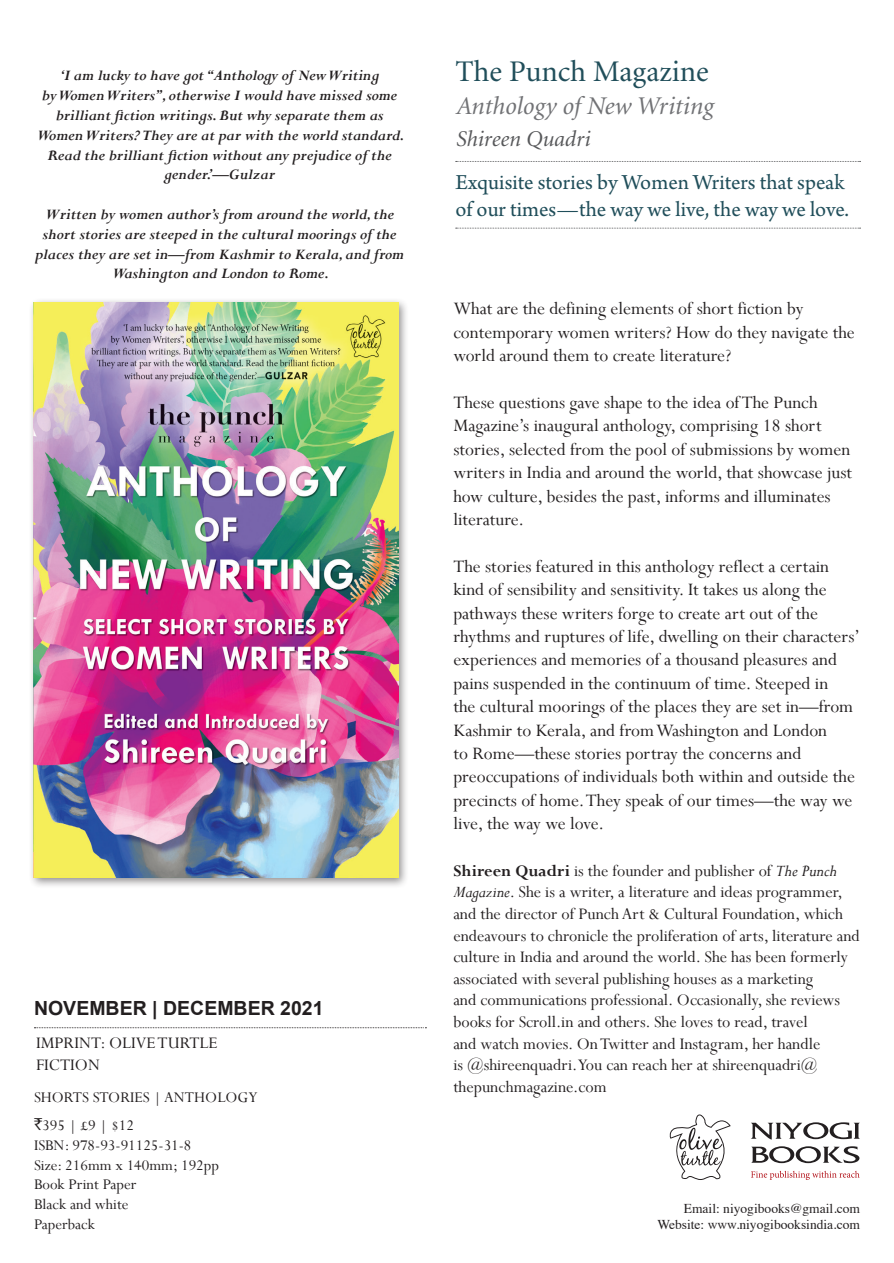
<style>
.page{position:relative;width:894px;height:1263px;background:#fff}
.page>*{position:absolute;margin:0;border:0;box-sizing:border-box;transform-origin:0 0}
.t1{font:30px "Minion";color:#204e5a}
.t2{font:italic 25.5px "Minion";color:#717275}
.t3{font:22.5px/27px "Arno Pro";color:#204e5a}
.t4{font:italic 22.5px "Minion";color:#57585a}
.t5{font:19.5px/23.4px "Perpetua";color:#231f20}
.t6{font:700 19.5px "Arial";color:#231f20}
.t7{font:18px/21.6px "Perpetua";color:#231f20}
.t8{font:italic 700 16.5px/19.8px "Perpetua";color:#231f20;text-align:center}
.t9{font:16.5px/19.8px "Perpetua";color:#231f20}
.t10{font:13.5px/16.2px "Times";color:#231f20;text-align:right}
.s1{font-family:"Rupee Foradian"}
.s2{font-weight:700}
.s3{font-style:italic}
</style>
<div class="page">
<svg style="left:751px;top:1122px;width:108px;height:17px"></svg>
<svg style="left:751px;top:1146px;width:108px;height:17px"></svg>
<svg style="left:751px;top:1170px;width:108px;height:10px"></svg>
<svg style="left:34px;top:1027px;width:392px;height:1px"></svg>
<svg style="left:455px;top:161px;width:405px;height:1px"></svg>
<svg style="left:455px;top:228px;width:405px;height:1px"></svg>
<svg style="left:669px;top:1114px;width:61px;height:66px"></svg>
<div style="left:28px;top:297px;width:381px;height:591px;background:#231f20;opacity:.5"></div>
<img style="left:33px;top:302px;width:365px;height:576px">
<p class="t8" style="left:36px;top:66px;width:369px">‘I am lucky to have got “Anthology of New Writing<br>by Women Writers”, otherwise I would have missed some brilliant fiction writings. But why separate them as Women Writers? They are at par with the world standard.<br>Read the brilliant fiction without any prejudice of the gender.’—Gulzar</p>
<p class="t8" style="left:35px;top:204px;width:370px">Written by women author’s from around the world, the short stories are steeped in the cultural moorings of the places they are set in—from Kashmir to Kerala, and from Washington and London to Rome.</p>
<p class="t6" style="left:34px;top:995px;width:291px">NOVEMBER | DECEMBER 2021</p>
<p class="t7" style="left:36px;top:1031px;width:183px">IMPRINT: OLIVE TURTLE<br>FICTION</p>
<p class="t9" style="left:34px;top:1082px;width:225px;line-height:28.3px">SHORTS STORIES | ANTHOLOGY <span class="s1">`</span>395 | £9 | $12</p>
<p class="t9" style="left:34px;top:1134px;width:186px">ISBN: 978-93-91125-31-8<br>Size: 216mm x 140mm; 192pp<br>Book Print Paper<br>Black and white<br>Paperback</p>
<h1 class="t1" style="left:455px;top:57px;width:255px">The Punch Magazine</h1>
<h2 class="t2" style="left:455px;top:93px;width:259px">Anthology of New Writing</h2>
<p class="t4" style="left:455px;top:127px;width:136px">Shireen Quadri</p>
<p class="t3" style="left:455px;top:170px;width:395px">Exquisite stories by Women Writers that speak of our times—the way we live, the way we love.</p>
<p class="t5" style="left:453px;top:296px;width:403px">What are the defining elements of short fiction by contemporary women writers? How do they navigate the world around them to create literature?</p>
<p class="t5" style="left:453px;top:390px;width:400px">These questions gave shape to the idea of The Punch Magazine’s inaugural anthology, comprising 18 short stories, selected from the pool of submissions by women writers in India and around the world, that showcase just how culture, besides the past, informs and illuminates literature.</p>
<p class="t5" style="left:453px;top:554px;width:408px">The stories featured in this anthology reflect a certain kind of sensibility and sensitivity. It takes us along the pathways these writers forge to create art out of the rhythms and ruptures of life, dwelling on their characters’ experiences and memories of a thousand pleasures and pains suspended in the continuum of time. Steeped in<br>the cultural moorings of the places they are set in—from Kashmir to Kerala, and from Washington and London<br>to Rome—these stories portray the concerns and preoccupations of individuals both within and outside the precincts of home. They speak of our times—the way we live, the way we love.</p>
<p class="t7" style="left:453px;top:859px;width:408px"><span class="s2">Shireen Quadri</span> is the founder and publisher of <span class="s3">The Punch Magazine</span>. She is a writer, a literature and ideas programmer, and the director of Punch Art &amp; Cultural Foundation, which endeavours to chronicle the proliferation of arts, literature and culture in India and around the world. She has been formerly associated with several publishing houses as a marketing<br>and communications professional. Occasionally, she reviews books for Scroll.in and others. She loves to read, travel<br>and watch movies. On Twitter and Instagram, her handle<br>is @shireenquadri. You can reach her at shireenquadri@ thepunchmagazine.com</p>
<p class="t10" style="left:657px;top:1199px;width:204px">Email: niyogibooks@gmail.com<br>Website: www.niyogibooksindia.com</p>
</div>
